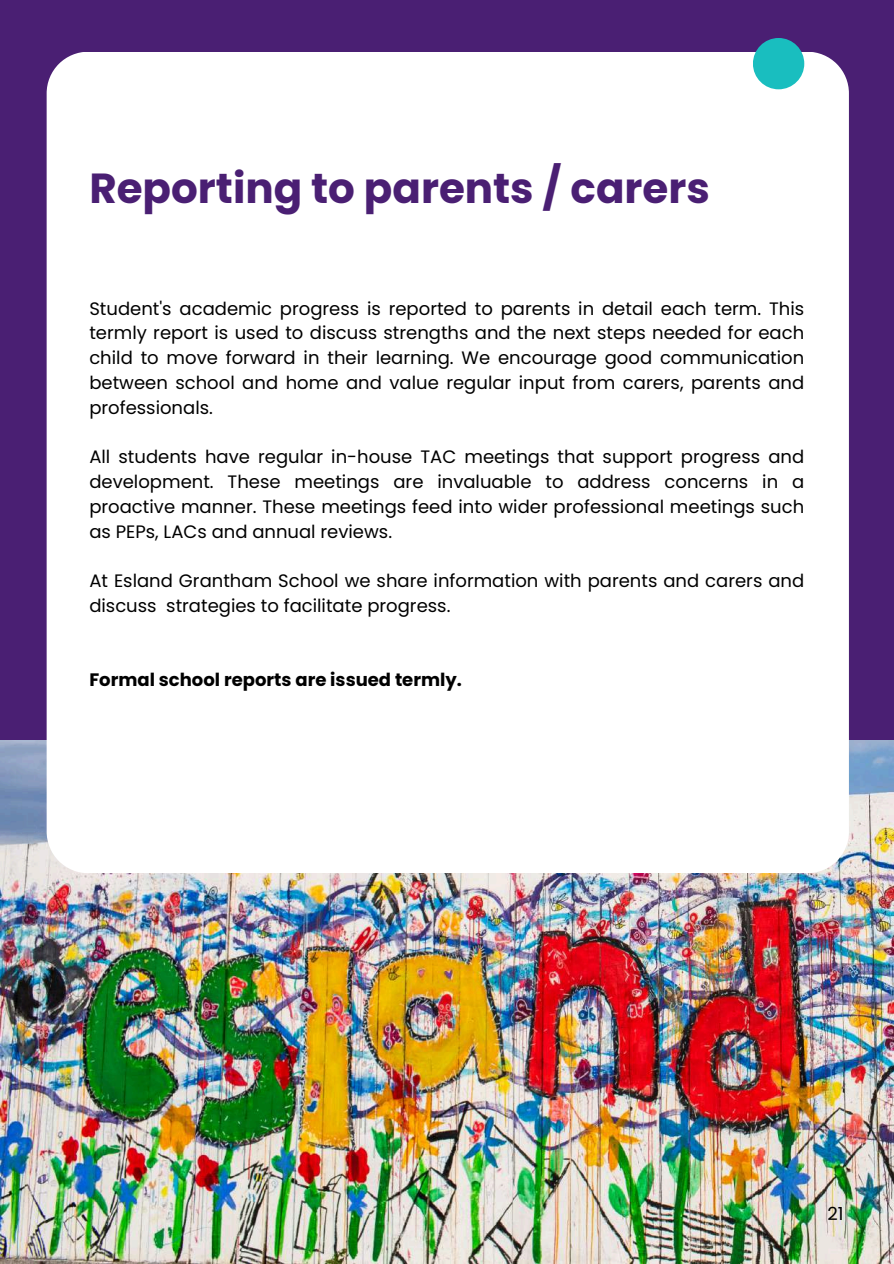
<style>
.page{position:relative;width:894px;height:1264px;background:#fff}
.page>*{position:absolute;margin:0;border:0;box-sizing:border-box;transform-origin:0 0}
.t1{font:700 42px "Poppins";color:#4a1f73}
.t2{font:18px/24.8px "Poppins";color:#000;text-align:justify}
.t3{font:700 18px "Poppins";color:#000}
</style>
<div class="page">
<div style="left:0;top:0;width:893px;height:1263px;background:#4a1f73"></div>
<img style="left:0;top:740px;width:893px;height:523px">
<div style="left:47px;top:52px;width:801px;height:820px;background:#fff"></div>
<div style="left:752px;top:38px;width:52px;height:51px;background:#19bebf;border-radius:50%"></div>
<h1 class="t1" style="left:89px;top:159px;width:622px">Reporting to parents / carers</h1>
<p class="t2" style="left:89px;top:296px;width:716px">Student's academic progress is reported to parents in detail each term. This termly report is used to discuss strengths and the next steps needed for each child to move forward in their learning. We encourage good communication between school and home and value regular input from carers, parents and professionals.</p>
<p class="t2" style="left:89px;top:444px;width:716px">All students have regular in-house TAC meetings that support progress and development. These meetings are invaluable to address concerns in a proactive manner. These meetings feed into wider professional meetings such as PEPs, LACs and annual reviews.</p>
<p class="t2" style="left:89px;top:568px;width:716px">At Esland Grantham School we share information with parents and carers and discuss strategies to facilitate progress.</p>
<p class="t3" style="left:89px;top:667px;width:374px">Formal school reports are issued termly.</p>
<p class="t2" style="left:827px;top:1200px;width:18px">21</p>
</div>
